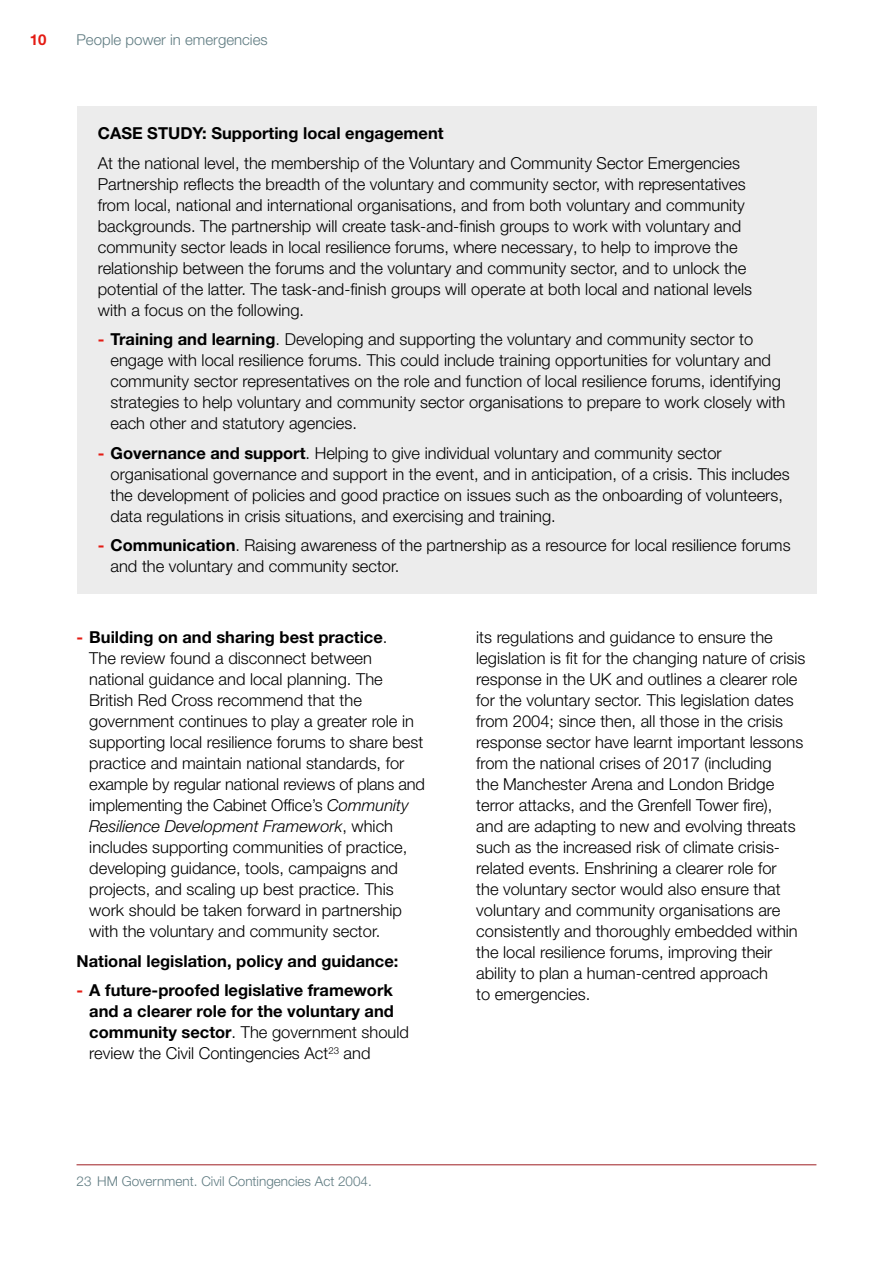
<style>
.page{position:relative;width:893px;height:1263px;background:#fff}
.page>*{position:absolute;margin:0;border:0;box-sizing:border-box;transform-origin:0 0}
.t1{font:300 16.5px/21px "Helvetica Neue LT Pro";color:#000}
.t2{font:700 16.5px/21px "Helvetica Neue LT Pro";color:#000}
.t3{font:300 15px "Helvetica Neue LT Pro";color:#5f7b81}
.t4{font:700 15px "Helvetica Neue LT Pro";color:#e41b13}
.t5{font:300 13.5px "Helvetica Neue LT Pro";color:#5f7b81}
.s1{font-weight:700;color:#e41b13}
.s2{font-weight:700}
.s3{font-style:italic}
.s4{color:#e41b13}
.s5{font-weight:300}
</style>
<div class="page">
<div style="left:77px;top:106px;width:739px;height:488px;background:#ececec"></div>
<hr style="left:77px;top:1164px;width:739px;height:1px;background:#9e1e22">
<p class="t4" style="left:30px;top:30px;width:18px">10</p>
<p class="t3" style="left:77px;top:30px;width:193px">People power in emergencies</p>
<p class="t2" style="left:98px;top:122px;width:347px">CASE STUDY: Supporting local engagement</p>
<p class="t1" style="left:98px;top:152px;width:656px">At the national level, the membership of the Voluntary and Community Sector Emergencies Partnership reflects the breadth of the voluntary and community sector, with representatives from local, national and international organisations, and from both voluntary and community backgrounds. The partnership will create task-and-finish groups to work with voluntary and community sector leads in local resilience forums, where necessary, to help to improve the relationship between the forums and the voluntary and community sector, and to unlock the potential of the latter. The task-and-finish groups will operate at both local and national levels with a focus on the following.</p>
<p class="t1" style="left:111px;top:329px;width:676px;text-indent:-13px"><span class="s1">-</span> <span class="s2">Training and learning</span>. Developing and supporting the voluntary and community sector to engage with local resilience forums. This could include training opportunities for voluntary and community sector representatives on the role and function of local resilience forums, identifying strategies to help voluntary and community sector organisations to prepare to work closely with each other and statutory agencies.</p>
<p class="t1" style="left:111px;top:442px;width:681px;text-indent:-13px"><span class="s1">-</span> <span class="s2">Governance and support</span>. Helping to give individual voluntary and community sector organisational governance and support in the event, and in anticipation, of a crisis. This includes the development of policies and good practice on issues such as the onboarding of volunteers, data regulations in crisis situations, and exercising and training.</p>
<p class="t1" style="left:111px;top:535px;width:681px;text-indent:-13px"><span class="s1">-</span> <span class="s2">Communication</span>. Raising awareness of the partnership as a resource for local resilience forums and the voluntary and community sector.</p>
<p class="t1" style="left:89px;top:626px;width:337px;text-indent:-13px"><span class="s1">-</span> <span class="s2">Building on and sharing best practice</span>.<br>The review found a disconnect between national guidance and local planning. The British Red Cross recommend that the government continues to play a greater role in supporting local resilience forums to share best practice and maintain national standards, for example by regular national reviews of plans and implementing the Cabinet Office’s <span class="s3">Community Resilience Development Framework</span>, which includes supporting communities of practice, developing guidance, tools, campaigns and projects, and scaling up best practice. This work should be taken forward in partnership with the voluntary and community sector.</p>
<p class="t2" style="left:77px;top:950px;width:323px">National legislation, policy and guidance:</p>
<p class="t2" style="left:89px;top:979px;width:321px;text-indent:-13px"><span class="s4">-</span> A future-proofed legislative framework and a clearer role for the voluntary and community sector<span class="s5">. The government should review the Civil Contingencies Act</span><sup>23</sup> <span class="s5">and</span></p>
<p class="t5" style="left:77px;top:1173px;width:297px">23 HM Government. Civil Contingencies Act 2004.</p>
<p class="t1" style="left:476px;top:626px;width:331px">its regulations and guidance to ensure the legislation is fit for the changing nature of crisis response in the UK and outlines a clearer role for the voluntary sector. This legislation dates from 2004; since then, all those in the crisis response sector have learnt important lessons from the national crises of 2017 (including<br>the Manchester Arena and London Bridge terror attacks, and the Grenfell Tower fire),<br>and are adapting to new and evolving threats such as the increased risk of climate crisis&shy;related events. Enshrining a clearer role for<br>the voluntary sector would also ensure that voluntary and community organisations are consistently and thoroughly embedded within the local resilience forums, improving their ability to plan a human-centred approach<br>to emergencies.</p>
</div>
